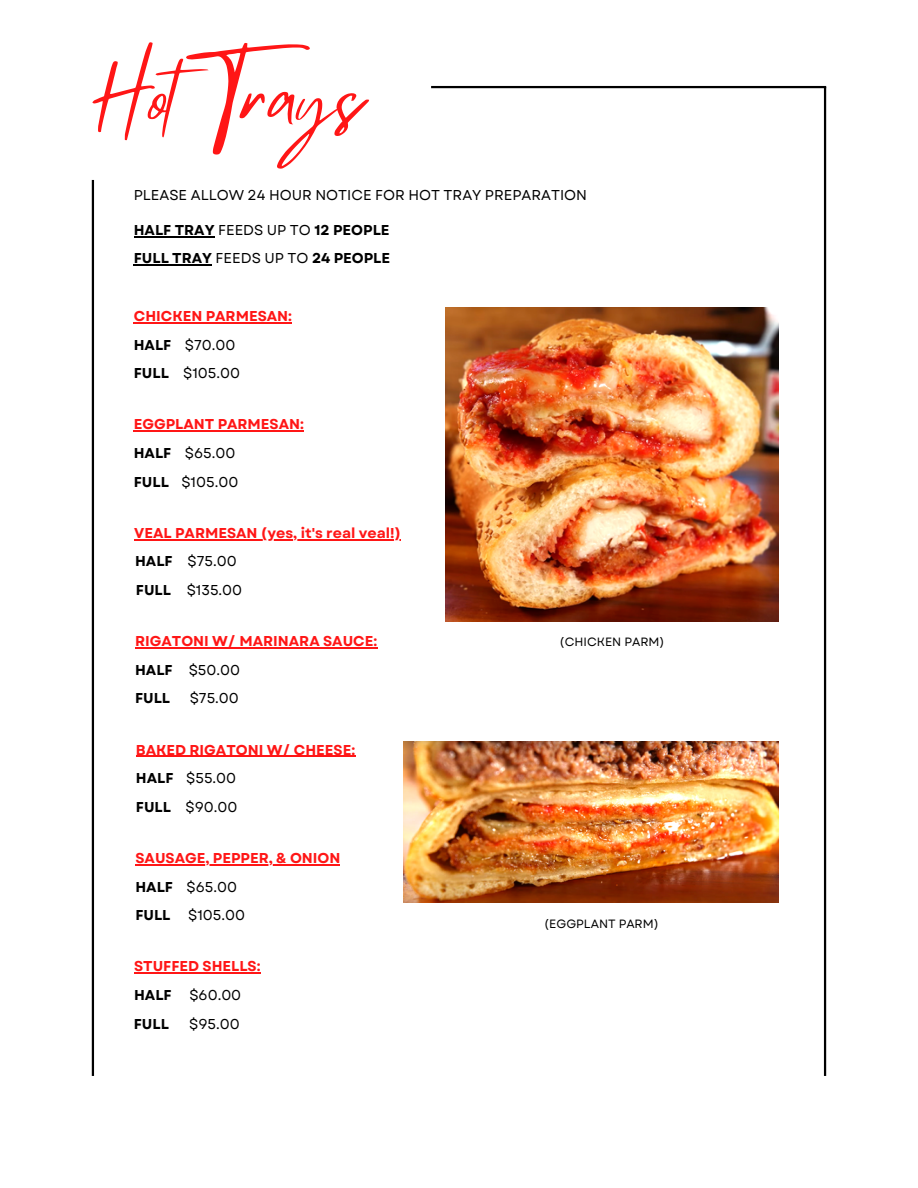
<style>
.page{position:relative;width:918px;height:1188px;background:#fff}
.page>*{position:absolute;margin:0;border:0;box-sizing:border-box;transform-origin:0 0}
.t1{font:75px "Mistrully";color:#ff1616}
.t2{font:700 14.25px "Garet";color:#ff1616}
.t3{font:14.25px "Garet";color:#000}
.t4{font:700 14.25px "Garet";color:#000}
.t5{font:12px "Garet";color:#000}
.s1{font-weight:400}
</style>
<div class="page">
<hr style="left:431px;top:86px;width:395px;height:2px;background:#000">
<hr style="left:92px;top:180px;width:2px;height:896px;background:#000">
<hr style="left:824px;top:87px;width:2px;height:989px;background:#000">
<img style="left:445px;top:308px;width:334px;height:314px">
<img style="left:403px;top:742px;width:376px;height:160px">
<hr style="left:134px;top:322px;width:158px;height:1px;background:#ff1616">
<hr style="left:134px;top:236px;width:81px;height:1px;background:#000">
<hr style="left:134px;top:265px;width:78px;height:1px;background:#000">
<hr style="left:134px;top:430px;width:170px;height:2px;background:#ff1616">
<hr style="left:134px;top:539px;width:267px;height:1px;background:#ff1616">
<hr style="left:135px;top:647px;width:242px;height:1px;background:#ff1616">
<hr style="left:136px;top:756px;width:219px;height:1px;background:#ff1616">
<hr style="left:135px;top:864px;width:205px;height:1px;background:#ff1616">
<hr style="left:134px;top:973px;width:127px;height:1px;background:#ff1616">
<h1 class="t1" style="left:91px;top:35px;width:273px">HotTrays</h1>
<h2 class="t3" style="left:134px;top:185px;width:455px">PLEASE ALLOW 24 HOUR NOTICE FOR HOT TRAY PREPARATION</h2>
<h5 class="t4" style="left:134px;top:220px;width:257px">HALF TRAY <span class="s1">FEEDS UP TO</span> 12 PEOPLE</h5>
<h2 class="t4" style="left:134px;top:248px;width:258px">FULL TRAY <span class="s1">FEEDS UP TO</span> 24 PEOPLE</h2>
<h3 class="t2" style="left:134px;top:306px;width:160px">CHICKEN PARMESAN:</h3>
<h3 class="t4" style="left:134px;top:334px;width:39px">HALF</h3>
<h3 class="t4" style="left:134px;top:363px;width:37px">FULL</h3>
<h2 class="t3" style="left:185px;top:334px;width:52px">$70.00</h2>
<p class="t3" style="left:183px;top:363px;width:58px">$105.00</p>
<h5 class="t2" style="left:134px;top:414px;width:172px">EGGPLANT PARMESAN:</h5>
<h2 class="t4" style="left:134px;top:443px;width:39px">HALF</h2>
<h2 class="t4" style="left:134px;top:471px;width:37px">FULL</h2>
<h5 class="t3" style="left:185px;top:443px;width:52px">$65.00</h5>
<h5 class="t3" style="left:181px;top:471px;width:58px">$105.00</h5>
<h2 class="t2" style="left:134px;top:523px;width:268px">VEAL PARMESAN (yes, it's real veal!)</h2>
<h4 class="t4" style="left:135px;top:551px;width:39px">HALF</h4>
<h2 class="t4" style="left:136px;top:580px;width:37px">FULL</h2>
<h5 class="t3" style="left:188px;top:551px;width:51px">$75.00</h5>
<h2 class="t3" style="left:187px;top:580px;width:57px">$135.00</h2>
<h5 class="t2" style="left:135px;top:631px;width:244px">RIGATONI W/ MARINARA SAUCE:</h5>
<h2 class="t4" style="left:135px;top:660px;width:39px">HALF</h2>
<p class="t4" style="left:135px;top:688px;width:37px">FULL</p>
<h2 class="t3" style="left:189px;top:660px;width:53px">$50.00</h2>
<h5 class="t3" style="left:190px;top:688px;width:51px">$75.00</h5>
<h5 class="t2" style="left:136px;top:739px;width:221px">BAKED RIGATONI W/ CHEESE:</h5>
<h2 class="t4" style="left:136px;top:768px;width:39px">HALF</h2>
<h2 class="t4" style="left:136px;top:797px;width:37px">FULL</h2>
<p class="t3" style="left:186px;top:768px;width:51px">$55.00</p>
<h2 class="t3" style="left:186px;top:797px;width:53px">$90.00</h2>
<h5 class="t2" style="left:135px;top:848px;width:207px">SAUSAGE, PEPPER, &amp; ONION</h5>
<h2 class="t4" style="left:135px;top:876px;width:39px">HALF</h2>
<h5 class="t4" style="left:135px;top:905px;width:37px">FULL</h5>
<h2 class="t3" style="left:187px;top:876px;width:52px">$65.00</h2>
<h2 class="t3" style="left:188px;top:905px;width:58px">$105.00</h2>
<h5 class="t2" style="left:134px;top:956px;width:128px">STUFFED SHELLS:</h5>
<h2 class="t4" style="left:134px;top:985px;width:39px">HALF</h2>
<h5 class="t4" style="left:134px;top:1013px;width:37px">FULL</h5>
<p class="t3" style="left:189px;top:985px;width:53px">$60.00</p>
<h2 class="t3" style="left:189px;top:1013px;width:52px">$95.00</h2>
<h2 class="t5" style="left:560px;top:634px;width:106px">(CHICKEN PARM)</h2>
<h5 class="t5" style="left:544px;top:915px;width:116px">(EGGPLANT PARM)</h5>
</div>
